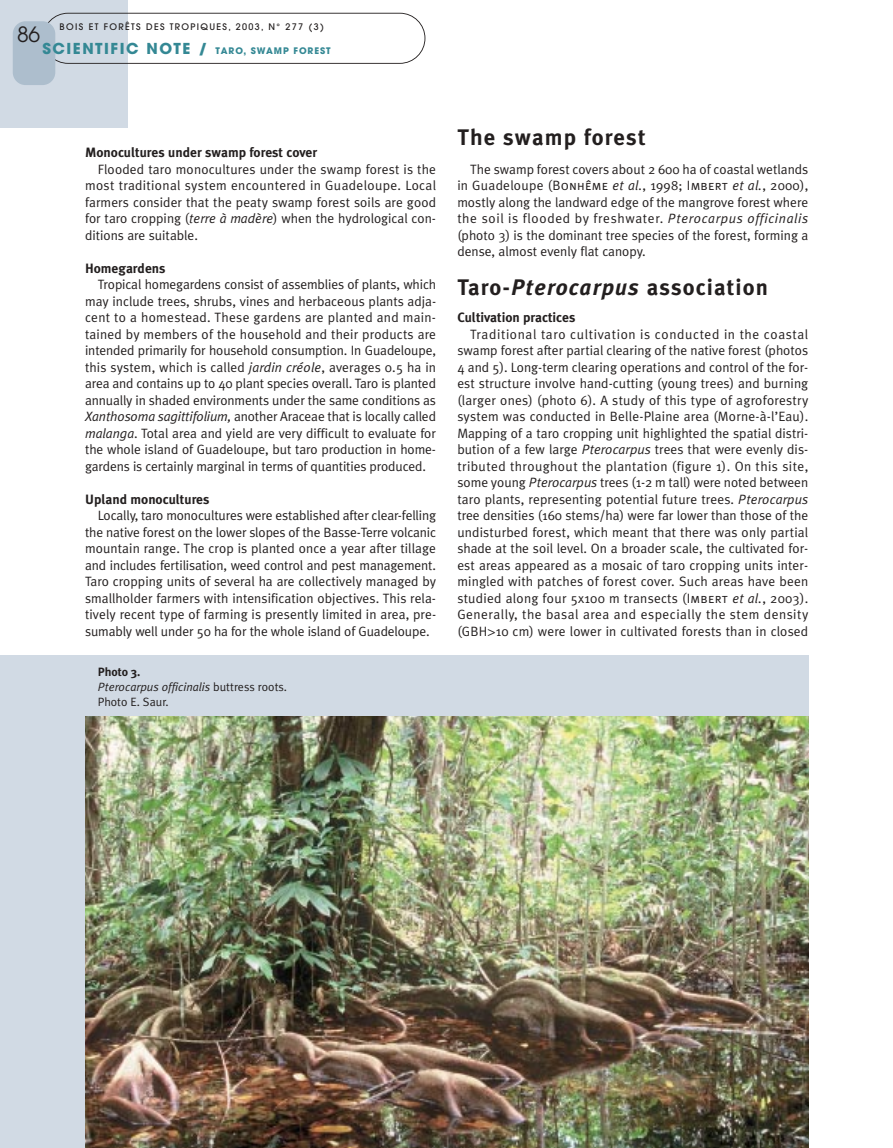
<style>
.page{position:relative;width:893px;height:1148px;background:#fff}
.page>*{position:absolute;margin:0;border:0;box-sizing:border-box;transform-origin:0 0}
.t1{font:700 22.5px "Meta Plus";letter-spacing:.05em;color:#231f1f}
.t2{font:21px "Avant Garde";color:#231f1f}
.t3{font:13.5px/16.5px "Meta Plus Normal";color:#231f1f;text-align:justify}
.t4{font:700 13.5px "Meta Plus";color:#231f1f}
.t5{font:12px/15px "Meta Plus Normal";color:#231f1f}
.t6{font:700 12px "Meta Plus";color:#231f1f}
.t7{font:500 9px "Avant Garde";letter-spacing:.15em;color:#231f1f}
.t8{font:700 9px "Avant Garde";letter-spacing:.1em;color:#348894}
.s1{font-size:15px}
.s2{font-style:italic}
.s3{font-family:"Meta Plus Normal Caps"}
.s4{font-family:"Helvetica Neue"}
</style>
<div class="page">
<div style="left:0;top:0;width:128px;height:128px;background:#d1dae4"></div>
<svg style="left:48px;top:13px;width:377px;height:51px"></svg>
<div style="left:13px;top:21px;width:42px;height:64px;background:#adbecd;border-radius:13px"></div>
<div style="left:0;top:655px;width:808px;height:492px;background:#d1dae4"></div>
<img style="left:85px;top:716px;width:723px;height:431px">
<h2 class="t2" style="left:17px;top:26px;width:25px">86</h2>
<p class="t7" style="left:60px;top:23px;width:266px">BOIS ET FORÊTS DES TROPIQUES, 2003, N° 277 (3)</p>
<p class="t8" style="left:43px;top:47px;width:289px"><span class="s1">SCIENTIFIC NOTE /</span> TARO, SWAMP FOREST</p>
<p class="t4" style="left:85px;top:147px;width:233px">Monocultures under swamp forest cover</p>
<p class="t3" style="left:85px;top:162px;width:352px;text-indent:13px">Flooded taro monocultures under the swamp forest is the most traditional system encountered in Guadeloupe. Local farmers consider that the peaty swamp forest soils are good for taro cropping (<span class="s2">terre à madère</span>) when the hydrological con&shy;ditions are suitable.</p>
<p class="t4" style="left:85px;top:263px;width:82px">Homegardens</p>
<p class="t3" style="left:85px;top:277px;width:352px;text-indent:13px">Tropical homegardens consist of assemblies of plants, which may include trees, shrubs, vines and herbaceous plants adja&shy;cent to a homestead. These gardens are planted and main&shy;tained by members of the household and their products are intended primarily for household consumption. In Guadeloupe, this system, which is called <span class="s2">jardin créole</span>, averages 0.5 ha in area and contains up to 40 plant species overall. Taro is planted annually in shaded environments under the same conditions as <span class="s2">Xanthosoma sagittifolium,</span> another Araceae that is locally called <span class="s2">malanga</span>. Total area and yield are very difficult to evaluate for the whole island of Guadeloupe, but taro production in home&shy;gardens is certainly marginal in terms of quantities produced.</p>
<p class="t4" style="left:85px;top:494px;width:126px">Upland monocultures</p>
<p class="t3" style="left:85px;top:508px;width:352px;text-indent:13px">Locally, taro monocultures were established after clear-felling the native forest on the lower slopes of the Basse-Terre volcanic mountain range. The crop is planted once a year after tillage and includes fertilisation, weed control and pest management.<br>Taro cropping units of several ha are collectively managed by smallholder farmers with intensification objectives. This rela&shy;tively recent type of farming is presently limited in area, pre&shy;sumably well under 50 ha for the whole island of Guadeloupe.</p>
<p class="t6" style="left:98px;top:667px;width:44px">Photo 3.</p>
<p class="t5" style="left:98px;top:680px;width:191px"><span class="s2">Pterocarpus officinalis</span> buttress roots.<br>Photo E. Saur.</p>
<h1 class="t1" style="left:457px;top:129px;width:190px">The swamp forest</h1>
<p class="t3" style="left:457px;top:162px;width:352px;text-indent:13px">The swamp forest covers about 2 600 ha of coastal wetlands in Guadeloupe (B<span class="s3">onhême</span> <span class="s2">et al.</span>, 1998; I<span class="s3">mbert</span> <span class="s2">et al.</span>, 2000), mostly along the landward edge of the mangrove forest where the soil is flooded by freshwater. <span class="s2">Pterocarpus officinalis </span>(photo 3) is the dominant tree species of the forest, forming a dense, almost evenly flat canopy.</p>
<h1 class="t1" style="left:457px;top:279px;width:312px">Taro-<span class="s2">Pterocarpus</span> association</h1>
<p class="t4" style="left:457px;top:312px;width:120px">Cultivation practices</p>
<p class="t3" style="left:457px;top:327px;width:352px;text-indent:13px">Traditional taro cultivation is conducted in the coastal swamp forest after partial clearing of the native forest (photos 4 and 5). Long-term clearing operations and control of the for&shy;est structure involve hand-cutting (young trees) and burning (larger ones) (photo 6). A study of this type of agroforestry system was conducted in Belle-Plaine area (Morne-à-l’Eau).<br>Mapping of a taro cropping unit highlighted the spatial distri&shy;bution of a few large <span class="s2">Pterocarpus</span> trees that were evenly dis&shy;tributed throughout the plantation (figure 1). On this site, some young <span class="s2">Pterocarpus</span> trees (1-2 m tall) were noted between taro plants, representing potential future trees. <span class="s2">Pterocarpus </span>tree densities (160 stems/ha) were far lower than those of the undisturbed forest, which meant that there was only partial shade at the soil level. On a broader scale, the cultivated for&shy;est areas appeared as a mosaic of taro cropping units inter&shy;mingled with patches of forest cover. Such areas have been studied along four 5x100 m transects (I<span class="s3">mbert</span> <span class="s2">et al.</span>, 2003).<br>Generally, the basal area and especially the stem density (GBH<span class="s4">&gt;</span>10 cm) were lower in cultivated forests than in closed</p>
</div>
